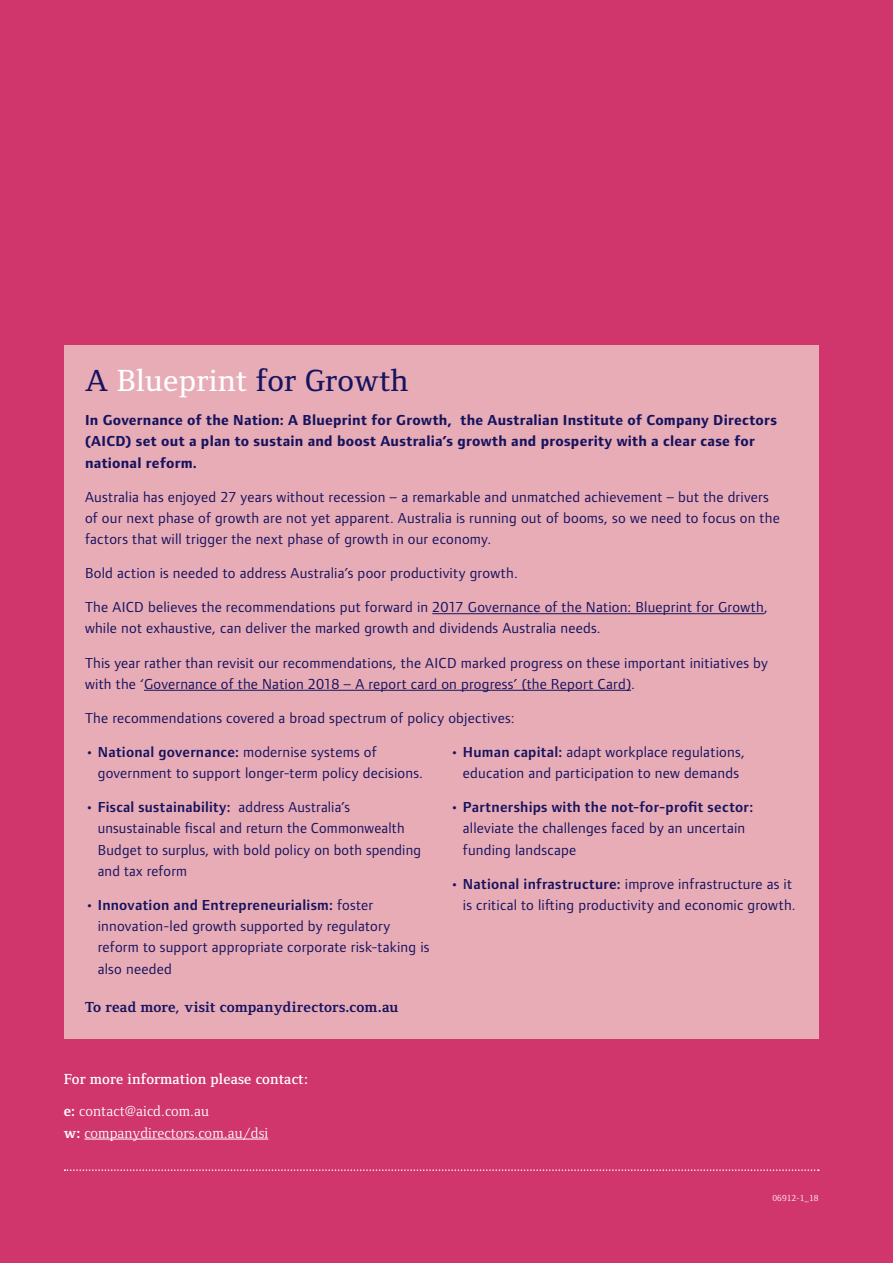
<style>
.page{position:relative;width:893px;height:1263px;background:#d0366b}
.page>*{position:absolute;margin:0;border:0;box-sizing:border-box;transform-origin:0 0}
.t1{font:500 31.5px "Foundry Form Serif";letter-spacing:.01em;color:#16135f}
.t2{font:15px/21.3px "Foundry Form Sans";letter-spacing:.015em;color:#16135f}
.t3{font:700 15px/21.3px "Foundry Form Sans";letter-spacing:.015em;color:#16135f}
.t4{font:600 15px/32px "Foundry Form Serif";letter-spacing:.01em;color:#fff}
.t5{font:600 15px "Foundry Form Sans";letter-spacing:.02em;color:#16135f}
.t6{font:700 15px "Foundry Form Serif";letter-spacing:.015em;color:#16135f}
.t7{font:15px "Foundry Form Serif";letter-spacing:.01em;color:#fff}
.t8{font:9px "Foundry Form Serif";color:#fff}
.s1{color:#fff}
.s2{font-weight:600}
.s3{font-weight:700}
.s4{font-weight:400}
</style>
<div class="page">
<svg style="left:65px;top:1169px;width:754px;height:2px"></svg>
<hr style="left:84px;top:1139px;width:184px;height:1px;background:#fff">
<div style="left:64px;top:345px;width:755px;height:693px;background:#e8acb6"></div>
<hr style="left:432px;top:613px;width:332px;height:1px;background:#16135f">
<hr style="left:144px;top:690px;width:487px;height:1px;background:#16135f">
<h1 class="t1" style="left:85px;top:363px;width:325px">A <span class="s1">Blueprint</span> for Growth</h1>
<p class="t3" style="left:85px;top:410px;width:693px">In Governance of the Nation: A Blueprint for Growth, the Australian Institute of Company Directors (AICD) set out a plan to sustain and boost Australia’s growth and prosperity with a clear case for national reform.</p>
<p class="t2" style="left:85px;top:486px;width:696px">Australia has enjoyed 27 years without recession – a remarkable and unmatched achievement – but the drivers of our next phase of growth are not yet apparent. Australia is running out of booms, so we need to focus on the factors that will trigger the next phase of growth in our economy.</p>
<p class="t2" style="left:85px;top:562px;width:434px">Bold action is needed to address Australia’s poor productivity growth.</p>
<p class="t2" style="left:85px;top:596px;width:684px">The AICD believes the recommendations put forward in 2017 Governance of the Nation: Blueprint for Growth, while not exhaustive, can deliver the marked growth and dividends Australia needs.</p>
<p class="t2" style="left:85px;top:652px;width:684px">This year rather than revisit our recommendations, the AICD marked progress on these important initiatives by with the ‘Governance of the Nation 2018 – A report card on progress’ (the Report Card).</p>
<p class="t2" style="left:85px;top:707px;width:431px">The recommendations covered a broad spectrum of policy objectives:</p>
<p class="t2" style="left:98px;top:741px;width:327px;text-indent:-13px"><span class="s2">• National governance:</span> modernise systems of government to support longer-term policy decisions.</p>
<p class="t2" style="left:98px;top:796px;width:325px;text-indent:-13px"><span class="s2">• Fiscal sustainability:</span> address Australia’s unsustainable fiscal and return the Commonwealth Budget to surplus, with bold policy on both spending and tax reform</p>
<p class="t2" style="left:98px;top:894px;width:333px;text-indent:-13px"><span class="s2">• Innovation and Entrepreneurialism:</span> foster innovation-led growth supported by regulatory reform to support appropriate corporate risk-taking is also needed</p>
<p class="t2" style="left:450px;top:741px;width:296px;text-align:center"><span class="s2">• Human capital:</span> adapt workplace regulations, education and participation to new demands</p>
<p class="t5" style="left:450px;top:798px;width:304px">• Partnerships with the not-for-profit sector:</p>
<p class="t2" style="left:463px;top:818px;width:284px">alleviate the challenges faced by an uncertain funding landscape</p>
<p class="t2" style="left:450px;top:873px;width:347px;text-align:right"><span class="s2">• National infrastructure:</span> improve infrastructure as it is critical to lifting productivity and economic growth.</p>
<p class="t6" style="left:85px;top:998px;width:315px">To read more, visit companydirectors.com.au</p>
<p class="t4" style="left:64px;top:1063px;width:246px">For more information please contact: <span class="s3">e:</span> <span class="s4">contact@aicd.com.au</span></p>
<p class="t7" style="left:64px;top:1124px;width:206px"><span class="s3">w:</span> companydirectors.com.au/dsi</p>
<p class="t8" style="left:772px;top:1193px;width:48px">06912-1_18</p>
</div>
